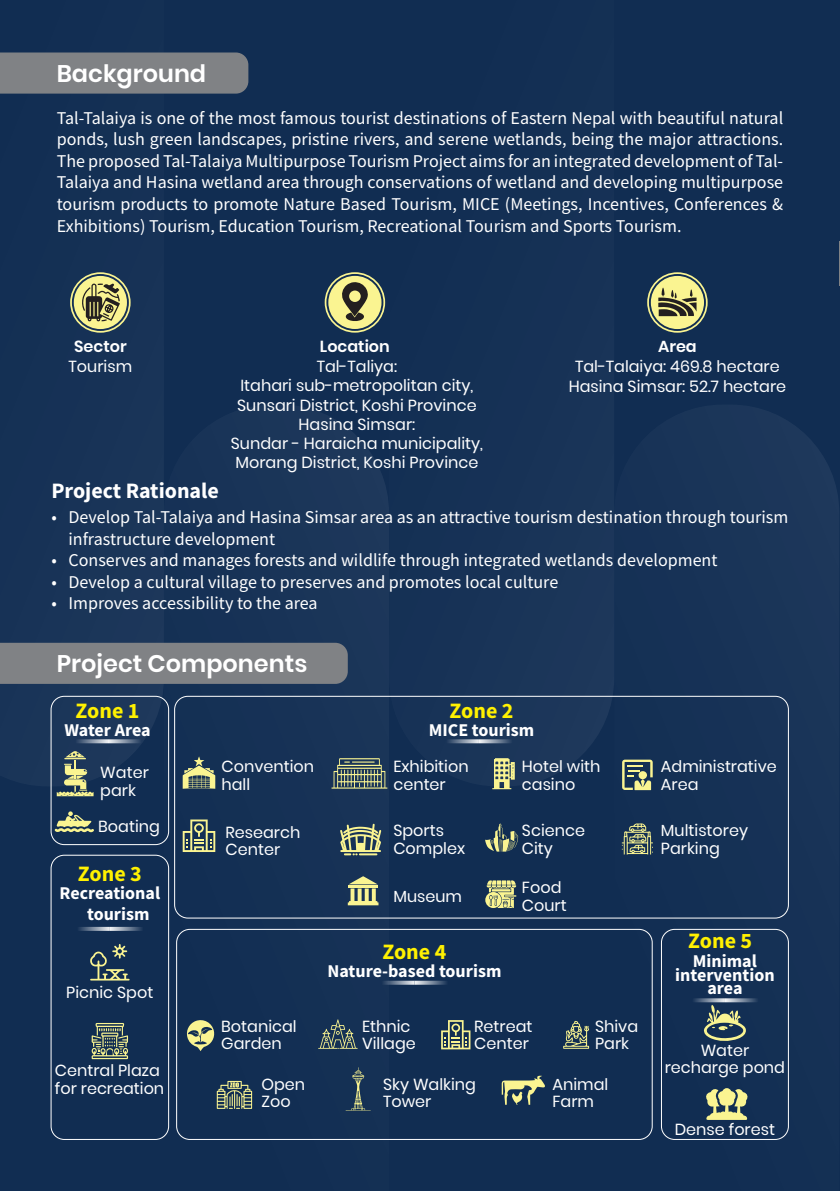
<style>
.page{position:relative;width:840px;height:1191px;background:#fff}
.page>*{position:absolute;margin:0;border:0;box-sizing:border-box;transform-origin:0 0}
.t1{font:600 24px "Poppins";color:#fff}
.t2{font:700 22px "Source Sans Pro";color:#fff101}
.t3{font:700 22px "Source Sans Pro";color:#fff}
.t4{font:18px/21.6px "Source Sans Pro";color:#fff;text-align:justify}
.t5{font:700 18px/21.6px "Source Sans Pro";color:#fff}
.t6{font:16px/17.6px "Poppins";color:#fff}
.t7{font:600 16px "Poppins";color:#fff}
</style>
<div class="page">
<div style="left:0;top:0;width:839px;height:1191px;background:#112d52"></div>
<svg style="left:0;top:272px;width:164px;height:514px"></svg>
<svg style="left:389px;top:512px;width:225px;height:274px"></svg>
<div style="left:51px;top:696px;width:118px;height:149px;border:1px solid #fff;border-radius:13px"></div>
<div style="left:51px;top:854px;width:118px;height:286px;border:1px solid #fff;border-radius:13px"></div>
<svg style="left:164px;top:405px;width:225px;height:735px"></svg>
<svg style="left:614px;top:405px;width:224px;height:735px"></svg>
<div style="left:0;top:52px;width:248px;height:42px;background:#808285"></div>
<div style="left:0;top:643px;width:347px;height:41px;background:#808285"></div>
<svg style="left:839px;top:49px;width:1px;height:41px"></svg>
<div style="left:328px;top:276px;width:53px;height:53px;background:#faf491;border-radius:50%"></div>
<div style="left:324px;top:272px;width:61px;height:61px;border:2px solid #faf491;border-radius:50%"></div>
<svg style="left:342px;top:282px;width:26px;height:39px"></svg>
<div style="left:74px;top:276px;width:53px;height:53px;background:#faf491;border-radius:50%"></div>
<div style="left:70px;top:272px;width:60px;height:61px;border:2px solid #faf491;border-radius:50%"></div>
<svg style="left:80px;top:283px;width:40px;height:38px"></svg>
<div style="left:650px;top:276px;width:53px;height:53px;background:#faf491;border-radius:50%"></div>
<div style="left:646px;top:272px;width:61px;height:61px;border:2px solid #faf491;border-radius:50%"></div>
<svg style="left:658px;top:287px;width:38px;height:29px"></svg>
<svg style="left:57px;top:751px;width:36px;height:45px"></svg>
<svg style="left:55px;top:811px;width:39px;height:21px"></svg>
<svg style="left:182px;top:756px;width:33px;height:32px"></svg>
<svg style="left:331px;top:758px;width:56px;height:30px"></svg>
<svg style="left:492px;top:758px;width:22px;height:31px"></svg>
<svg style="left:347px;top:876px;width:31px;height:29px"></svg>
<hr style="left:348px;top:885px;width:29px;height:2px;background:#faf491">
<svg style="left:485px;top:880px;width:31px;height:28px"></svg>
<svg style="left:182px;top:819px;width:33px;height:33px"></svg>
<svg style="left:621px;top:759px;width:31px;height:31px"></svg>
<svg style="left:340px;top:823px;width:41px;height:32px"></svg>
<svg style="left:621px;top:823px;width:31px;height:31px"></svg>
<svg style="left:485px;top:823px;width:33px;height:28px"></svg>
<svg style="left:51px;top:739px;width:57px;height:4px"></svg>
<svg style="left:108px;top:739px;width:57px;height:4px"></svg>
<svg style="left:52px;top:927px;width:58px;height:4px"></svg>
<svg style="left:110px;top:927px;width:57px;height:4px"></svg>
<svg style="left:667px;top:998px;width:57px;height:4px"></svg>
<svg style="left:724px;top:998px;width:57px;height:4px"></svg>
<svg style="left:421px;top:739px;width:57px;height:4px"></svg>
<svg style="left:478px;top:739px;width:58px;height:4px"></svg>
<svg style="left:357px;top:980px;width:57px;height:4px"></svg>
<svg style="left:414px;top:980px;width:33px;height:4px"></svg>
<svg style="left:90px;top:944px;width:39px;height:36px"></svg>
<svg style="left:91px;top:1023px;width:37px;height:36px"></svg>
<svg style="left:217px;top:1081px;width:35px;height:28px"></svg>
<svg style="left:185px;top:1018px;width:30px;height:33px"></svg>
<svg style="left:318px;top:1019px;width:39px;height:30px"></svg>
<svg style="left:441px;top:1020px;width:29px;height:29px"></svg>
<svg style="left:563px;top:1020px;width:26px;height:28px"></svg>
<svg style="left:345px;top:1067px;width:25px;height:43px"></svg>
<svg style="left:501px;top:1075px;width:43px;height:29px"></svg>
<svg style="left:703px;top:1004px;width:42px;height:38px"></svg>
<svg style="left:704px;top:1088px;width:44px;height:32px"></svg>
<p class="t1" style="left:57px;top:60px;width:151px">Background</p>
<p class="t4" style="left:57px;top:107px;width:727px">Tal-Talaiya is one of the most famous tourist destinations of Eastern Nepal with beautiful natural ponds, lush green landscapes, pristine rivers, and serene wetlands, being the major attractions.<br>The proposed Tal-Talaiya Multipurpose Tourism Project aims for an integrated development of Tal-Talaiya and Hasina wetland area through conservations of wetland and developing multipurpose tourism products to promote Nature Based Tourism, MICE (Meetings, Incentives, Conferences &amp; Exhibitions) Tourism, Education Tourism, Recreational Tourism and Sports Tourism.</p>
<p class="t7" style="left:74px;top:337px;width:54px">Sector</p>
<p class="t6" style="left:69px;top:358px;width:65px">Tourism</p>
<p class="t7" style="left:320px;top:337px;width:71px">Location</p>
<p class="t6" style="left:316px;top:358px;width:82px">Tal-Taliya:</p>
<p class="t6" style="left:240px;top:377px;width:234px">Itahari sub-metropolitan city,</p>
<p class="t6" style="left:237px;top:396px;width:241px">Sunsari District, Koshi Province</p>
<p class="t6" style="left:298px;top:415px;width:118px">Hasina Simsar:</p>
<p class="t6" style="left:231px;top:435px;width:253px">Sundar - Haraicha municipality,</p>
<p class="t6" style="left:235px;top:454px;width:244px">Morang District, Koshi Province</p>
<p class="t7" style="left:657px;top:337px;width:40px">Area</p>
<p class="t6" style="left:574px;top:358px;width:206px">Tal-Talaiya: 469.8 hectare</p>
<p class="t6" style="left:568px;top:377px;width:219px">Hasina Simsar: 52.7 hectare</p>
<p class="t3" style="left:51px;top:476px;width:169px">Project Rationale</p>
<p class="t4" style="left:68px;top:506px;width:721px;text-indent:-17px">• Develop Tal-Talaiya and Hasina Simsar area as an attractive tourism destination through tourism infrastructure development</p>
<p class="t4" style="left:51px;top:549px;width:667px">• Conserves and manages forests and wildlife through integrated wetlands development</p>
<p class="t4" style="left:51px;top:571px;width:508px">• Develop a cultural village to preserves and promotes local culture</p>
<p class="t4" style="left:51px;top:592px;width:267px">• Improves accessibility to the area</p>
<p class="t1" style="left:57px;top:650px;width:252px">Project Components</p>
<p class="t2" style="left:75px;top:695px;width:65px">Zone 1</p>
<p class="t5" style="left:64px;top:719px;width:88px">Water Area</p>
<p class="t6" style="left:100px;top:763px;width:50px">Water</p>
<p class="t6" style="left:100px;top:781px;width:37px">park</p>
<p class="t6" style="left:98px;top:817px;width:63px">Boating</p>
<p class="t2" style="left:78px;top:858px;width:65px">Zone 3</p>
<p class="t5" style="left:87px;top:881px;width:74px;text-indent:-28px">Recreational tourism</p>
<p class="t6" style="left:66px;top:983px;width:88px">Picnic Spot</p>
<p class="t6" style="left:221px;top:758px;width:94px">Convention hall</p>
<p class="t6" style="left:225px;top:823px;width:76px">Research<br>Center</p>
<p class="t2" style="left:449px;top:695px;width:65px">Zone 2</p>
<p class="t5" style="left:428px;top:719px;width:107px">MICE tourism</p>
<p class="t6" style="left:393px;top:758px;width:77px">Exhibition center</p>
<p class="t6" style="left:521px;top:758px;width:80px">Hotel with casino</p>
<p class="t6" style="left:660px;top:758px;width:117px">Administrative<br>Area</p>
<p class="t6" style="left:393px;top:822px;width:73px">Sports<br>Complex</p>
<p class="t6" style="left:521px;top:822px;width:65px">Science<br>City</p>
<p class="t6" style="left:660px;top:822px;width:89px">Multistorey<br>Parking</p>
<p class="t6" style="left:393px;top:887px;width:70px">Museum</p>
<p class="t2" style="left:382px;top:937px;width:65px">Zone 4</p>
<p class="t5" style="left:327px;top:960px;width:175px">Nature-based tourism</p>
<p class="t6" style="left:521px;top:878px;width:41px">Food</p>
<p class="t6" style="left:521px;top:896px;width:46px">Court</p>
<p class="t2" style="left:688px;top:926px;width:65px">Zone 5</p>
<p class="t5" style="left:692px;top:950px;width:66px">Minimal</p>
<p class="t5" style="left:674px;top:963px;width:101px">intervention</p>
<p class="t5" style="left:707px;top:977px;width:37px">area</p>
<p class="t6" style="left:55px;top:1061px;width:111px">Central Plaza for recreation</p>
<p class="t6" style="left:221px;top:1017px;width:77px">Botanical<br>Garden</p>
<p class="t6" style="left:362px;top:1017px;width:55px">Ethnic<br>Village</p>
<p class="t6" style="left:474px;top:1017px;width:60px">Retreat<br>Center</p>
<p class="t6" style="left:594px;top:1017px;width:45px">Shiva<br>Park</p>
<p class="t6" style="left:261px;top:1075px;width:45px">Open<br>Zoo</p>
<p class="t6" style="left:383px;top:1075px;width:94px">Sky Walking<br>Tower</p>
<p class="t6" style="left:552px;top:1075px;width:57px">Animal<br>Farm</p>
<p class="t6" style="left:664px;top:1041px;width:122px;text-align:center">Water recharge pond</p>
<p class="t6" style="left:674px;top:1120px;width:102px">Dense forest</p>
</div>
